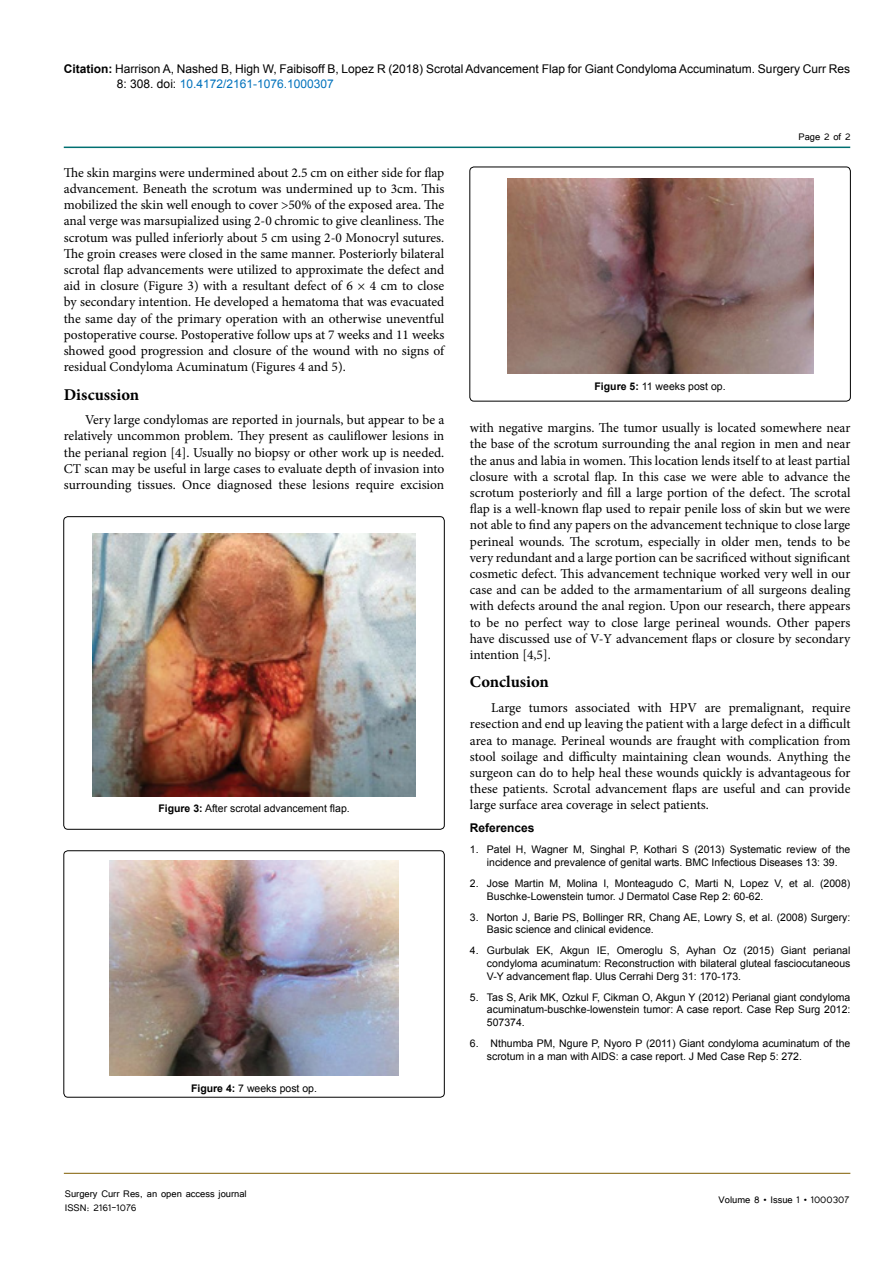
<style>
.page{position:relative;width:893px;height:1263px;background:#fff}
.page>*{position:absolute;margin:0;border:0;box-sizing:border-box;transform-origin:0 0}
.t1{font:700 16.5px "Minion Pro";color:#000}
.t2{font:13.5px/16.2px "Minion Pro";color:#000;text-align:justify}
.t3{font:12px/14.4px "Arial";color:#000}
.t4{font:12px/14.4px "Tunga";color:#000}
.t5{font:700 12px "Arial";color:#000}
.t6{font:10.5px/12.6px "Arial";color:#000}
.s1{font-weight:700}
.s2{color:#0072bc}
</style>
<div class="page">
<hr style="left:64px;top:147px;width:786px;height:1px;background:#007071">
<hr style="left:64px;top:1173px;width:786px;height:1px;background:#7f5d00">
<img style="left:93px;top:534px;width:322px;height:262px">
<div style="left:64px;top:517px;width:380px;height:312px;border:1px solid #000;border-radius:4px"></div>
<img style="left:109px;top:860px;width:290px;height:215px">
<div style="left:64px;top:851px;width:380px;height:246px;border:1px solid #000;border-radius:4px"></div>
<img style="left:507px;top:179px;width:306px;height:194px">
<p class="t3" style="left:117px;top:62px;width:735px;text-indent:-53px"><span class="s1">Citation:</span> Harrison A, Nashed B, High W, Faibisoff B, Lopez R (2018) Scrotal Advancement Flap for Giant Condyloma Accuminatum. Surgery Curr Res<br>8: 308. doi: <span class="s2">10.4172/2161-1076.1000307</span></p>
<p class="t2" style="left:64px;top:164px;width:382px">The skin margins were undermined about 2.5 cm on either side for flap advancement. Beneath the scrotum was undermined up to 3cm. This mobilized the skin well enough to cover &gt;50% of the exposed area. The anal verge was marsupialized using 2-0 chromic to give cleanliness. The scrotum was pulled inferiorly about 5 cm using 2-0 Monocryl sutures.<br>The groin creases were closed in the same manner. Posteriorly bilateral scrotal flap advancements were utilized to approximate the defect and aid in closure (Figure 3) with a resultant defect of 6 × 4 cm to close by secondary intention. He developed a hematoma that was evacuated the same day of the primary operation with an otherwise uneventful postoperative course. Postoperative follow ups at 7 weeks and 11 weeks showed good progression and closure of the wound with no signs of residual Condyloma Acuminatum (Figures 4 and 5).</p>
<p class="t1" style="left:64px;top:383px;width:77px">Discussion</p>
<p class="t2" style="left:64px;top:412px;width:382px;text-indent:21px">Very large condylomas are reported in journals, but appear to be a relatively uncommon problem. They present as cauliflower lesions in the perianal region [4]. Usually no biopsy or other work up is needed.<br>CT scan may be useful in large cases to evaluate depth of invasion into surrounding tissues. Once diagnosed these lesions require excision</p>
<p class="t6" style="left:158px;top:802px;width:193px"><span class="s1">Figure 3:</span> After scrotal advancement flap.</p>
<p class="t6" style="left:191px;top:1082px;width:128px"><span class="s1">Figure 4:</span> 7 weeks post op.</p>
<p class="t4" style="left:799px;top:128px;width:54px">Page 2 of 2</p>
<p class="t6" style="left:595px;top:380px;width:133px"><span class="s1">Figure 5:</span> 11 weeks post op.</p>
<p class="t2" style="left:470px;top:420px;width:382px">with negative margins. The tumor usually is located somewhere near the base of the scrotum surrounding the anal region in men and near the anus and labia in women. This location lends itself to at least partial closure with a scrotal flap. In this case we were able to advance the scrotum posteriorly and fill a large portion of the defect. The scrotal flap is a well-known flap used to repair penile loss of skin but we were not able to find any papers on the advancement technique to close large perineal wounds. The scrotum, especially in older men, tends to be very redundant and a large portion can be sacrificed without significant cosmetic defect. This advancement technique worked very well in our case and can be added to the armamentarium of all surgeons dealing with defects around the anal region. Upon our research, there appears to be no perfect way to close large perineal wounds. Other papers have discussed use of V-Y advancement flaps or closure by secondary intention [4,5].</p>
<p class="t1" style="left:470px;top:670px;width:81px">Conclusion</p>
<p class="t2" style="left:470px;top:700px;width:382px;text-indent:21px">Large tumors associated with HPV are premalignant, require resection and end up leaving the patient with a large defect in a difficult area to manage. Perineal wounds are fraught with complication from stool soilage and difficulty maintaining clean wounds. Anything the surgeon can do to help heal these wounds quickly is advantageous for these patients. Scrotal advancement flaps are useful and can provide large surface area coverage in select patients.</p>
<p class="t5" style="left:470px;top:820px;width:66px">References</p>
<p class="t6" style="left:470px;top:843px;width:382px;text-align:center">1. Patel H, Wagner M, Singhal P, Kothari S (2013) Systematic review of the incidence and prevalence of genital warts. BMC Infectious Diseases 13: 39.</p>
<p class="t6" style="left:487px;top:877px;width:365px;text-indent:-17px">2. Jose Martin M, Molina I, Monteagudo C, Marti N, Lopez V, et al. (2008)<br>Buschke-Lowenstein tumor. J Dermatol Case Rep 2: 60-62.</p>
<p class="t6" style="left:487px;top:911px;width:365px;text-indent:-17px">3. Norton J, Barie PS, Bollinger RR, Chang AE, Lowry S, et al. (2008) Surgery:<br>Basic science and clinical evidence.</p>
<p class="t6" style="left:487px;top:944px;width:365px;text-align:justify;text-indent:-17px">4. Gurbulak EK, Akgun IE, Omeroglu S, Ayhan Oz (2015) Giant perianal condyloma acuminatum: Reconstruction with bilateral gluteal fasciocutaneous V-Y advancement flap. Ulus Cerrahi Derg 31: 170-173.</p>
<p class="t6" style="left:487px;top:991px;width:365px;text-align:justify;text-indent:-17px">5. Tas S, Arik MK, Ozkul F, Cikman O, Akgun Y (2012) Perianal giant condyloma acuminatum-buschke-lowenstein tumor: A case report. Case Rep Surg 2012:<br>507374.</p>
<p class="t6" style="left:487px;top:1037px;width:365px;text-indent:-17px">6. Nthumba PM, Ngure P, Nyoro P (2011) Giant condyloma acuminatum of the scrotum in a man with AIDS: a case report. J Med Case Rep 5: 272.</p>
<p class="t4" style="left:65px;top:1185px;width:183px">Surgery Curr Res, an open access journal<br>ISSN: 2161-1076</p>
<p class="t4" style="left:719px;top:1191px;width:132px">Volume 8 • Issue 1 • 1000307</p>
</div>
